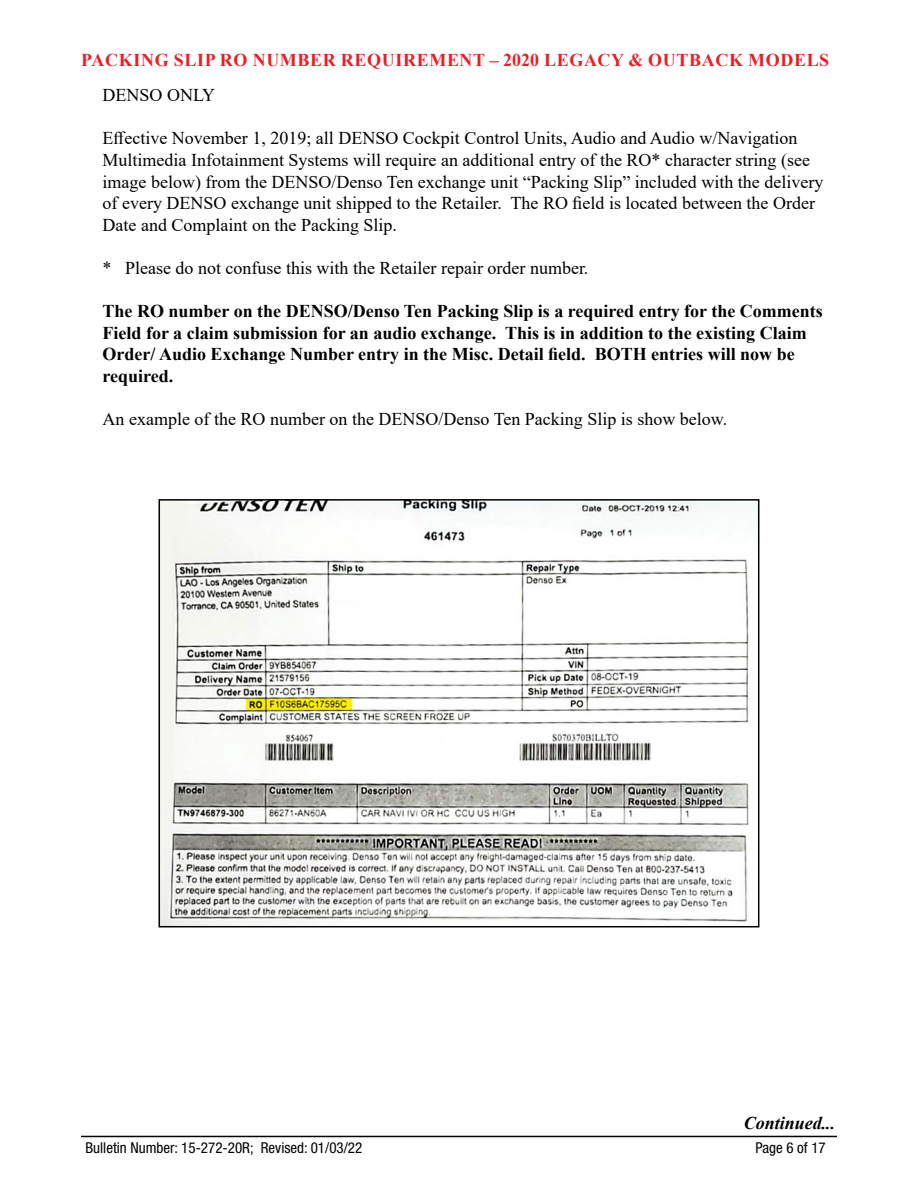
<style>
.page{position:relative;width:918px;height:1188px;background:#fff}
.page>*{position:absolute;margin:0;border:0;box-sizing:border-box;transform-origin:0 0}
.t1{font:18px/21.6px "Times New Roman";color:#000}
.t2{font:700 18px/21.6px "Times New Roman";color:#000}
.t3{font:700 18px "Times New Roman";letter-spacing:.035em;color:#ed1d24}
.t4{font:italic 700 18px "Times New Roman";color:#000}
.t5{font:condensed 15px "Helvetica Neue LT Std";color:#000}
</style>
<div class="page">
<hr style="left:81px;top:1136px;width:756px;height:1px;background:#000">
<img style="left:162px;top:502px;width:587px;height:422px">
<div style="left:159px;top:499px;width:600px;height:428px;border:2px solid #000"></div>
<p class="t3" style="left:81px;top:47px;width:749px">PACKING SLIP RO NUMBER REQUIREMENT – 2020 LEGACY &amp; OUTBACK MODELS</p>
<p class="t1" style="left:103px;top:84px;width:114px">DENSO ONLY</p>
<p class="t1" style="left:103px;top:127px;width:722px">Effective November 1, 2019; all DENSO Cockpit Control Units, Audio and Audio w/Navigation Multimedia Infotainment Systems will require an additional entry of the RO* character string (see image below) from the DENSO/Denso Ten exchange unit “Packing Slip” included with the delivery of every DENSO exchange unit shipped to the Retailer. The RO field is located between the Order Date and Complaint on the Packing Slip.</p>
<p class="t1" style="left:103px;top:257px;width:487px">* Please do not confuse this with the Retailer repair order number.</p>
<p class="t2" style="left:103px;top:300px;width:722px">The RO number on the DENSO/Denso Ten Packing Slip is a required entry for the Comments Field for a claim submission for an audio exchange. This is in addition to the existing Claim Order/ Audio Exchange Number entry in the Misc. Detail field. BOTH entries will now be required.</p>
<p class="t1" style="left:103px;top:408px;width:626px">An example of the RO number on the DENSO/Denso Ten Packing Slip is show below.</p>
<p class="t4" style="left:744px;top:1111px;width:93px">Continued...</p>
<p class="t5" style="left:86px;top:1138px;width:278px">Bulletin Number: 15-272-20R; Revised: 01/03/22</p>
<p class="t5" style="left:756px;top:1138px;width:72px">Page 6 of 17</p>
</div>
